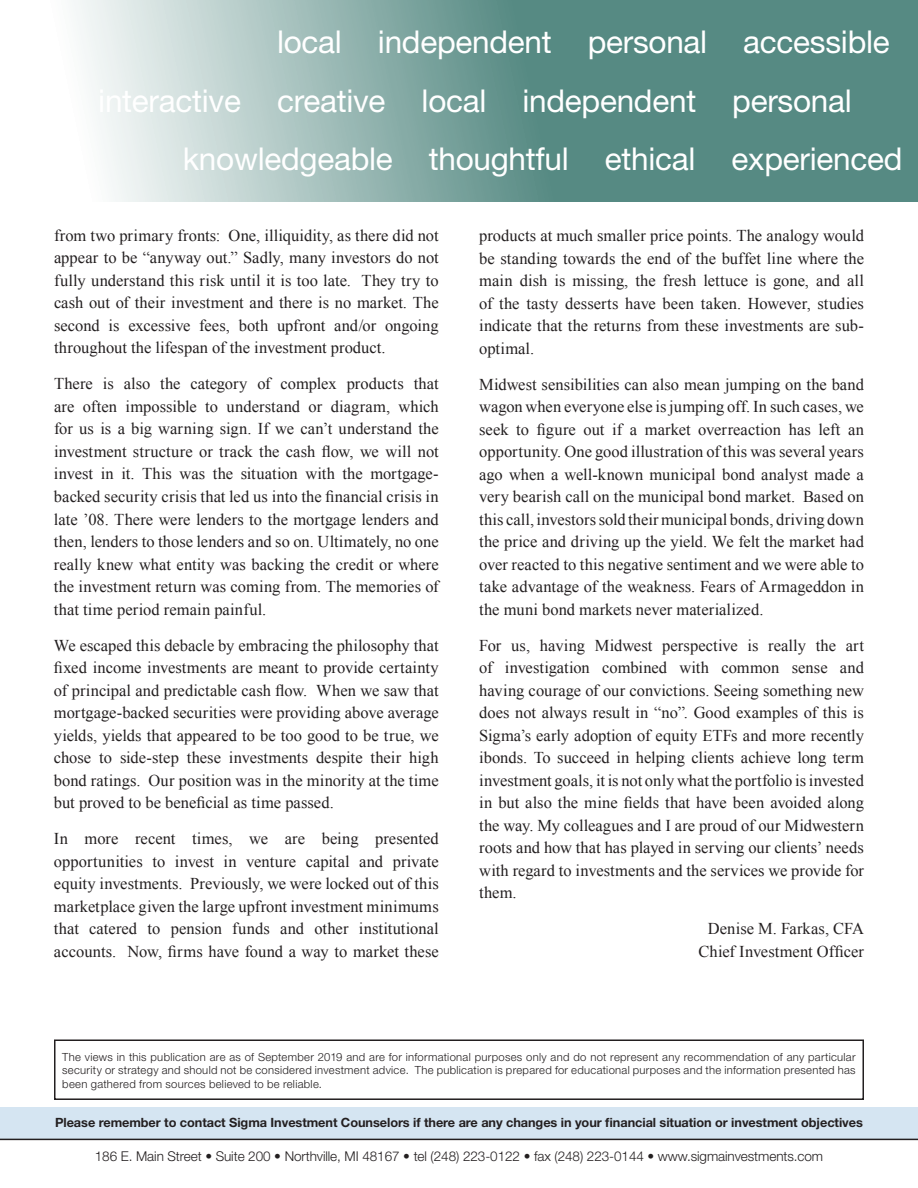
<style>
.page{position:relative;width:918px;height:1188px;background:#fff}
.page>*{position:absolute;margin:0;border:0;box-sizing:border-box;transform-origin:0 0}
.t1{font:31.5px/58.5px "Helvetica Neue";letter-spacing:-.01em;color:#fff}
.t2{font:16.5px/22.5px "Times New Roman";color:#231f20;text-align:justify}
.t3{font:300 13.5px "Helvetica Neue";letter-spacing:-.005em;color:#231f20}
.t4{font:700 12.75px "Helvetica Neue";letter-spacing:-.005em;color:#231f20}
.t5{font:300 11.25px/13.5px "Helvetica Neue";letter-spacing:.025em;color:#231f20;text-align:justify}
</style>
<div class="page">
<svg style="left:73px;top:0;width:845px;height:202px;background:#83a9a4"></svg>
<div style="left:0;top:1107px;width:918px;height:31px;background:#d5e5f2"></div>
<hr style="left:0;top:1139px;width:918px;height:1px;background:#231f20">
<div style="left:54px;top:1040px;width:810px;height:60px;border:2px solid #231f20"></div>
<h1 class="t1" style="left:98px;top:12px;width:793px;text-indent:179px">local independent personal accessible interactive creative local independent personal</h1>
<h1 class="t1" style="left:183px;top:129px;width:721px">knowledgeable thoughtful ethical experienced</h1>
<p class="t2" style="left:54px;top:224px;width:386px">from two primary fronts: One, illiquidity, as there did not appear to be “anyway out.” Sadly, many investors do not fully understand this risk until it is too late. They try to cash out of their investment and there is no market. The second is excessive fees, both upfront and/or ongoing throughout the lifespan of the investment product.</p>
<p class="t2" style="left:54px;top:372px;width:386px">There is also the category of complex products that are often impossible to understand or diagram, which for us is a big warning sign. If we can’t understand the investment structure or track the cash flow, we will not invest in it. This was the situation with the mortgage&shy;backed security crisis that led us into the financial crisis in late ’08. There were lenders to the mortgage lenders and then, lenders to those lenders and so on. Ultimately, no one really knew what entity was backing the credit or where the investment return was coming from. The memories of that time period remain painful.</p>
<p class="t2" style="left:54px;top:634px;width:386px">We escaped this debacle by embracing the philosophy that fixed income investments are meant to provide certainty of principal and predictable cash flow. When we saw that mortgage-backed securities were providing above average yields, yields that appeared to be too good to be true, we chose to side-step these investments despite their high bond ratings. Our position was in the minority at the time but proved to be beneficial as time passed.</p>
<p class="t2" style="left:54px;top:827px;width:386px">In more recent times, we are being presented opportunities to invest in venture capital and private equity investments. Previously, we were locked out of this marketplace given the large upfront investment minimums that catered to pension funds and other institutional accounts. Now, firms have found a way to market these</p>
<p class="t2" style="left:479px;top:224px;width:386px">products at much smaller price points. The analogy would be standing towards the end of the buffet line where the main dish is missing, the fresh lettuce is gone, and all of the tasty desserts have been taken. However, studies indicate that the returns from these investments are sub&shy;optimal.</p>
<p class="t2" style="left:479px;top:373px;width:386px">Midwest sensibilities can also mean jumping on the band wagon when everyone else is jumping off. In such cases, we seek to figure out if a market overreaction has left an opportunity. One good illustration of this was several years ago when a well-known municipal bond analyst made a very bearish call on the municipal bond market. Based on this call, investors sold their municipal bonds, driving down the price and driving up the yield. We felt the market had over reacted to this negative sentiment and we were able to take advantage of the weakness. Fears of Armageddon in the muni bond markets never materialized.</p>
<p class="t2" style="left:479px;top:634px;width:386px">For us, having Midwest perspective is really the art of investigation combined with common sense and having courage of our convictions. Seeing something new does not always result in “no”. Good examples of this is Sigma’s early adoption of equity ETFs and more recently ibonds. To succeed in helping clients achieve long term investment goals, it is not only what the portfolio is invested in but also the mine fields that have been avoided along the way. My colleagues and I are proud of our Midwestern roots and how that has played in serving our clients’ needs with regard to investments and the services we provide for them.</p>
<p class="t2" style="left:699px;top:917px;width:167px;text-align:center">Denise M. Farkas, CFA<br>Chief Investment Officer</p>
<p class="t5" style="left:62px;top:1050px;width:795px">The views in this publication are as of September 2019 and are for informational purposes only and do not represent any recommendation of any particular security or strategy and should not be considered investment advice. The publication is prepared for educational purposes and the information presented has been gathered from sources believed to be reliable.</p>
<p class="t4" style="left:55px;top:1115px;width:809px">Please remember to contact Sigma Investment Counselors if there are any changes in your financial situation or investment objectives</p>
<p class="t3" style="left:95px;top:1148px;width:730px">186 E. Main Street • Suite 200 • Northville, MI 48167 • tel (248) 223-0122 • fax (248) 223-0144 • www.sigmainvestments.com</p>
</div>
